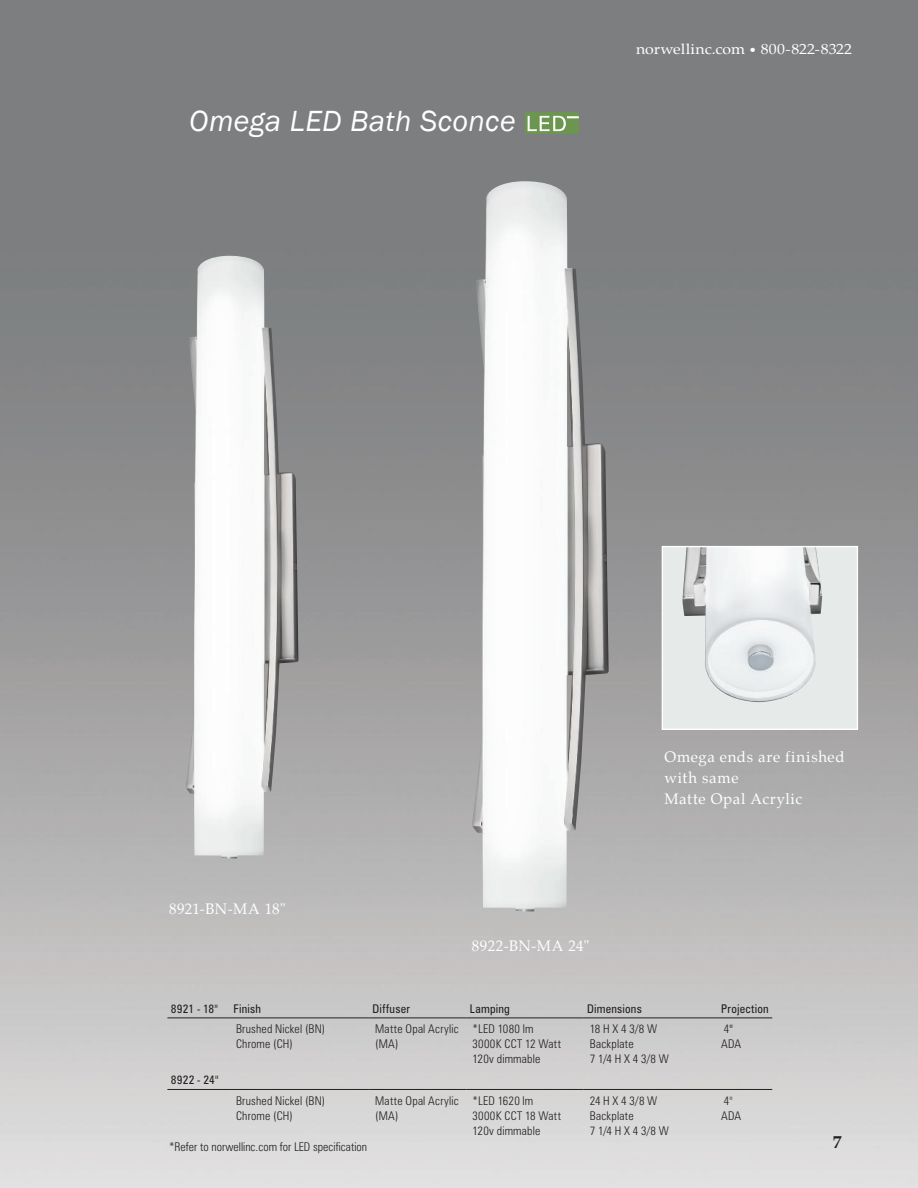
<style>
.page{position:relative;width:918px;height:1188px;background:#fff}
.page>*{position:absolute;margin:0;border:0;box-sizing:border-box;transform-origin:0 0}
.Product_name{font:italic 30px "Franklin Gothic";letter-spacing:.01em;color:#fff}
.t1{font:700 18px "Palatino";color:#231f20}
.t2{font:15px/21px "Palatino";letter-spacing:.04em;color:#fff}
.t3{font:15px "Palatino";letter-spacing:.02em;color:#fff}
.t4{font:14.4px "Palatino";letter-spacing:.005em;color:#fff;scale:1.1 1}
.t5{font:300 condensed 12px/15px "Zurich BT";letter-spacing:.015em;color:#231f20}
.t6{font:condensed 12px "Zurich BT";letter-spacing:.015em;color:#231f20}
.s1{font-size:12px}
.s2{font-weight:400}
</style>
<div class="page">
<img style="left:0;top:0;width:918px;height:1188px">
<img style="left:186px;top:256px;width:112px;height:603px">
<img style="left:472px;top:181px;width:137px;height:730px">
<hr style="left:167px;top:1018px;width:63px;height:1px;background:#231f20">
<hr style="left:230px;top:1018px;width:139px;height:1px;background:#231f20">
<hr style="left:369px;top:1018px;width:98px;height:1px;background:#231f20">
<hr style="left:467px;top:1018px;width:117px;height:1px;background:#231f20">
<hr style="left:584px;top:1018px;width:131px;height:1px;background:#231f20">
<hr style="left:715px;top:1018px;width:57px;height:1px;background:#231f20">
<hr style="left:167px;top:1089px;width:63px;height:1px;background:#231f20">
<hr style="left:230px;top:1089px;width:139px;height:1px;background:#231f20">
<hr style="left:369px;top:1089px;width:98px;height:1px;background:#231f20">
<hr style="left:467px;top:1089px;width:117px;height:1px;background:#231f20">
<hr style="left:584px;top:1089px;width:131px;height:1px;background:#231f20">
<hr style="left:715px;top:1089px;width:57px;height:1px;background:#231f20">
<div style="left:662px;top:547px;width:195px;height:182px;background:#e6eae9"></div>
<img style="left:682px;top:548px;width:140px;height:154px">
<div style="left:662px;top:546px;width:196px;height:184px;border:1px solid #fff"></div>
<svg style="left:525px;top:113px;width:54px;height:21px"></svg>
<svg style="left:528px;top:116px;width:51px;height:15px"></svg>
<p class="Product_name" style="left:189px;top:103px;width:328px">Omega LED Bath Sconce</p>
<p class="t4" style="left:636px;top:37px;width:198px">norwellinc.com <span class="s1">•</span> 800-822-8322</p>
<p class="t3" style="left:169px;top:896px;width:118px">8921-BN-MA 18"</p>
<p class="t2" style="left:472px;top:935px;width:119px">8922-BN-MA 24"</p>
<p class="t2" style="left:665px;top:746px;width:182px">Omega ends are finished with same<br>Matte Opal Acrylic</p>
<p class="t6" style="left:171px;top:1002px;width:49px">8921 - 18"</p>
<p class="t6" style="left:233px;top:1002px;width:29px">Finish</p>
<p class="t6" style="left:373px;top:1002px;width:39px">Diffuser</p>
<p class="t6" style="left:470px;top:1002px;width:42px">Lamping</p>
<p class="t6" style="left:587px;top:1002px;width:56px">Dimensions</p>
<p class="t6" style="left:721px;top:1002px;width:49px">Projection</p>
<p class="t5" style="left:236px;top:1021px;width:91px">Brushed Nickel (BN)<br>Chrome (CH)</p>
<p class="t5" style="left:375px;top:1021px;width:85px">Matte Opal Acrylic (MA)</p>
<p class="t5" style="left:473px;top:1021px;width:90px">*LED 1080 lm<br>3000K CCT 12 Watt<br>120v dimmable</p>
<p class="t5" style="left:590px;top:1021px;width:80px">18 H X 4 3/8 W<br>Backplate<br>7 1/4 H X 4 3/8 W</p>
<p class="t5" style="left:721px;top:1021px;width:22px">4<span class="s2">"<br></span>ADA</p>
<p class="t6" style="left:171px;top:1073px;width:49px">8922 - 24"</p>
<p class="t5" style="left:236px;top:1093px;width:91px">Brushed Nickel (BN)<br>Chrome (CH)</p>
<p class="t5" style="left:375px;top:1093px;width:85px">Matte Opal Acrylic (MA)</p>
<p class="t5" style="left:473px;top:1093px;width:90px">*LED 1620 lm<br>3000K CCT 18 Watt<br>120v dimmable</p>
<p class="t5" style="left:590px;top:1093px;width:80px">24 H X 4 3/8 W<br>Backplate<br>7 1/4 H X 4 3/8 W</p>
<p class="t5" style="left:721px;top:1093px;width:22px">4"<br>ADA</p>
<p class="t5" style="left:169px;top:1139px;width:199px">*Refer to norwellinc.com for LED specification</p>
<h2 class="t1" style="left:833px;top:1127px;width:10px">7</h2>
</div>
